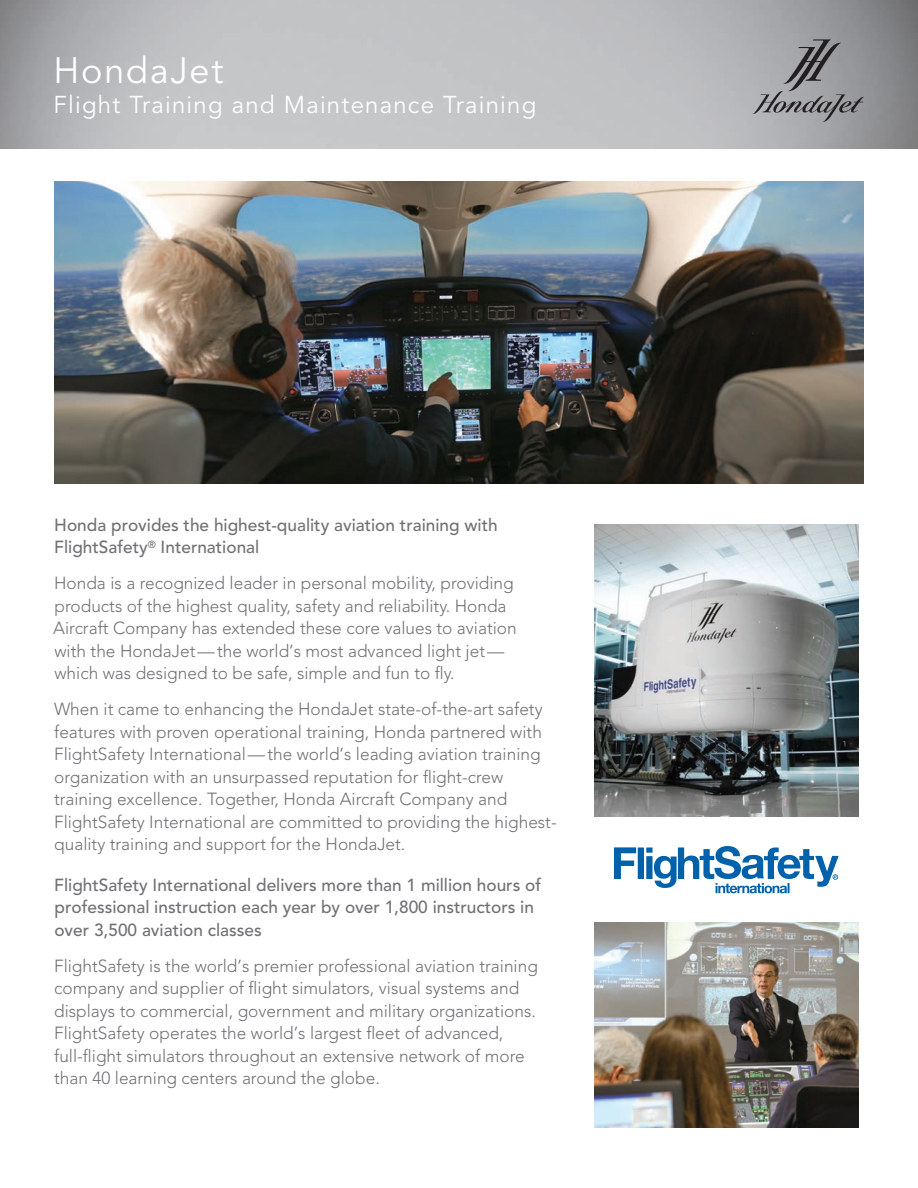
<style>
.page{position:relative;width:918px;height:1188px;background:#fff}
.page>*{position:absolute;margin:0;border:0;box-sizing:border-box;transform-origin:0 0}
.t1{font:36px "Expo Book S Si";letter-spacing:.05em;color:#fff}
.t2{font:24px "Expo Book S Si";letter-spacing:.05em;color:#fff}
.t3{font:300 17.25px/22.5px "Expo Light S Si";color:#717074}
.t4{font:500 17.25px/22.5px "Expo Book S Si";color:#717074}
</style>
<div class="page">
<svg style="left:614px;top:846px;width:225px;height:47px"></svg>
<img style="left:594px;top:524px;width:265px;height:293px">
<img style="left:0;top:0;width:918px;height:148px">
<img style="left:594px;top:923px;width:265px;height:204px">
<img style="left:54px;top:181px;width:810px;height:303px">
<svg style="left:753px;top:39px;width:111px;height:83px;background:#919194"></svg>
<p class="t1" style="left:53px;top:50px;width:171px">HondaJet</p>
<p class="t2" style="left:54px;top:91px;width:484px">Flight Training and Maintenance Training</p>
<p class="t4" style="left:54px;top:514px;width:445px">Honda provides the highest-quality aviation training with<br>FlightSafety<sup>®</sup> International</p>
<p class="t3" style="left:53px;top:572px;width:465px">Honda is a recognized leader in personal mobility, providing products of the highest quality, safety and reliability. Honda Aircraft Company has extended these core values to aviation with the HondaJet—the world’s most advanced light jet— which was designed to be safe, simple and fun to fly.</p>
<p class="t3" style="left:54px;top:698px;width:504px">When it came to enhancing the HondaJet state-of-the-art safety features with proven operational training, Honda partnered with FlightSafety International—the world’s leading aviation training organization with an unsurpassed reputation for flight-crew training excellence. Together, Honda Aircraft Company and FlightSafety International are committed to providing the highest&shy;quality training and support for the HondaJet.</p>
<p class="t4" style="left:54px;top:874px;width:488px">FlightSafety International delivers more than 1 million hours of professional instruction each year by over 1,800 instructors in over 3,500 aviation classes</p>
<p class="t3" style="left:54px;top:955px;width:485px">FlightSafety is the world’s premier professional aviation training company and supplier of flight simulators, visual systems and displays to commercial, government and military organizations.<br>FlightSafety operates the world’s largest fleet of advanced, full-flight simulators throughout an extensive network of more than 40 learning centers around the globe.</p>
</div>
